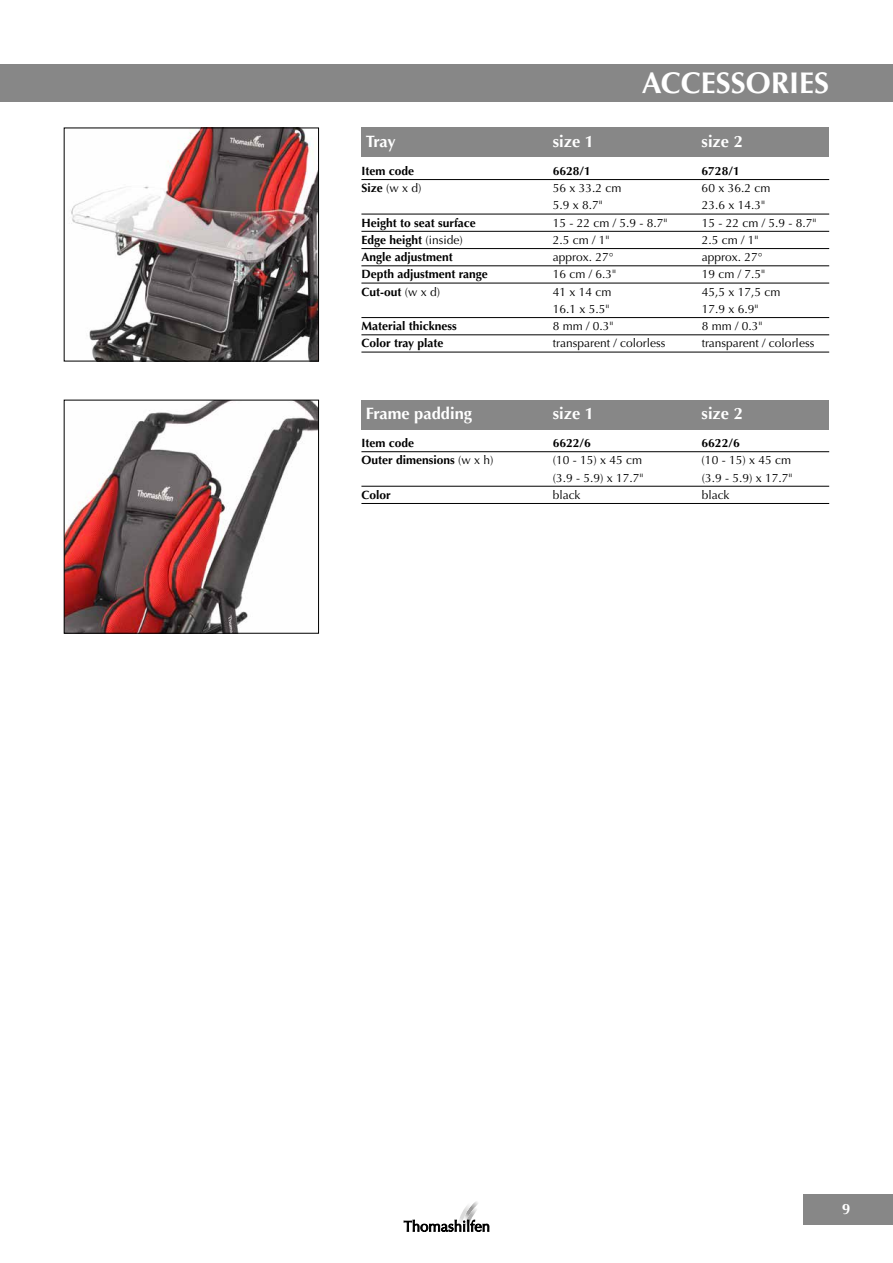
<style>
.page{position:relative;width:893px;height:1263px;background:#fff}
.page>*{position:absolute;margin:0;border:0;box-sizing:border-box;transform-origin:0 0}
.t1{font:700 30px "Optima";color:#fff}
.t2{font:700 16.5px "Optima";color:#fff}
.t3{font:700 15px "Optima";color:#fff}
.t4{font:12px "Optima";color:#000}
.t5{font:700 12px "Optima";color:#000}
.s1{font-weight:700}
.s2{font-weight:400}
</style>
<div class="page">
<div style="left:0;top:64px;width:893px;height:37px;background:#878787"></div>
<div style="left:804px;top:1194px;width:89px;height:31px;background:#878787"></div>
<svg style="left:404px;top:1201px;width:85px;height:30px"></svg>
<div style="left:361px;top:128px;width:468px;height:29px;background:#878787"></div>
<hr style="left:361px;top:179px;width:468px;height:1px;background:#000">
<hr style="left:361px;top:214px;width:468px;height:1px;background:#000">
<hr style="left:361px;top:231px;width:468px;height:1px;background:#000">
<hr style="left:361px;top:248px;width:468px;height:1px;background:#000">
<hr style="left:361px;top:265px;width:468px;height:1px;background:#000">
<hr style="left:361px;top:283px;width:468px;height:1px;background:#000">
<hr style="left:361px;top:317px;width:468px;height:1px;background:#000">
<hr style="left:361px;top:334px;width:468px;height:1px;background:#000">
<hr style="left:361px;top:352px;width:468px;height:1px;background:#000">
<img style="left:71px;top:130px;width:246px;height:229px">
<div style="left:64px;top:128px;width:255px;height:233px;border:1px solid #000"></div>
<div style="left:361px;top:400px;width:468px;height:29px;background:#878787"></div>
<img style="left:66px;top:402px;width:251px;height:230px">
<div style="left:64px;top:400px;width:255px;height:234px;border:1px solid #000"></div>
<hr style="left:361px;top:451px;width:468px;height:1px;background:#000">
<hr style="left:361px;top:486px;width:468px;height:1px;background:#000">
<hr style="left:361px;top:503px;width:468px;height:1px;background:#000">
<h1 class="t1" style="left:642px;top:65px;width:189px">ACCESSORIES</h1>
<h2 class="t2" style="left:366px;top:132px;width:31px">Tray</h2>
<h2 class="t2" style="left:553px;top:132px;width:43px">size 1</h2>
<h2 class="t2" style="left:702px;top:132px;width:43px">size 2</h2>
<p class="t5" style="left:361px;top:164px;width:54px">Item code</p>
<p class="t5" style="left:553px;top:164px;width:40px">6628/1</p>
<p class="t5" style="left:702px;top:164px;width:40px">6728/1</p>
<p class="t4" style="left:361px;top:181px;width:62px"><span class="s1">Size</span> (w x d)</p>
<p class="t4" style="left:553px;top:181px;width:70px">56 x 33.2 cm</p>
<p class="t4" style="left:702px;top:181px;width:70px">60 x 36.2 cm</p>
<p class="t4" style="left:553px;top:198px;width:52px">5.9 x 8.7"</p>
<p class="t4" style="left:702px;top:198px;width:65px">23.6 x 14.3"</p>
<p class="t5" style="left:361px;top:216px;width:116px">Height to seat surface</p>
<p class="t4" style="left:553px;top:216px;width:116px">15 - 22 cm / 5.9 - 8.7"</p>
<p class="t4" style="left:702px;top:216px;width:116px">15 - 22 cm / 5.9 - 8.7"</p>
<p class="t5" style="left:361px;top:233px;width:103px">Edge height <span class="s2">(inside)</span></p>
<p class="t4" style="left:553px;top:233px;width:58px">2.5 cm / 1"</p>
<p class="t4" style="left:702px;top:233px;width:58px">2.5 cm / 1"</p>
<p class="t5" style="left:361px;top:250px;width:93px">Angle adjustment</p>
<p class="t4" style="left:553px;top:250px;width:62px">approx. 27°</p>
<p class="t4" style="left:702px;top:250px;width:62px">approx. 27°</p>
<p class="t5" style="left:361px;top:267px;width:128px">Depth adjustment range</p>
<p class="t4" style="left:553px;top:267px;width:65px">16 cm / 6.3"</p>
<p class="t4" style="left:702px;top:267px;width:65px">19 cm / 7.5"</p>
<p class="t5" style="left:362px;top:285px;width:80px">Cut-out <span class="s2">(w x d)</span></p>
<p class="t4" style="left:553px;top:285px;width:60px">41 x 14 cm</p>
<p class="t4" style="left:702px;top:285px;width:80px">45,5 x 17,5 cm</p>
<p class="t4" style="left:553px;top:302px;width:58px">16.1 x 5.5"</p>
<p class="t4" style="left:702px;top:302px;width:58px">17.9 x 6.9"</p>
<p class="t5" style="left:362px;top:319px;width:97px">Material thickness</p>
<p class="t4" style="left:553px;top:319px;width:62px">8 mm / 0.3"</p>
<p class="t4" style="left:702px;top:319px;width:62px">8 mm / 0.3"</p>
<p class="t5" style="left:362px;top:336px;width:83px">Color tray plate</p>
<p class="t4" style="left:553px;top:336px;width:114px">transparent / colorless</p>
<p class="t4" style="left:702px;top:336px;width:114px">transparent / colorless</p>
<h2 class="t2" style="left:366px;top:404px;width:108px">Frame padding</h2>
<h2 class="t2" style="left:553px;top:404px;width:43px">size 1</h2>
<h2 class="t2" style="left:702px;top:404px;width:43px">size 2</h2>
<p class="t5" style="left:361px;top:436px;width:54px">Item code</p>
<p class="t5" style="left:553px;top:436px;width:40px">6622/6</p>
<p class="t5" style="left:702px;top:436px;width:40px">6622/6</p>
<p class="t5" style="left:361px;top:453px;width:134px">Outer dimensions <span class="s2">(w x h)</span></p>
<p class="t4" style="left:553px;top:453px;width:91px">(10 - 15) x 45 cm</p>
<p class="t4" style="left:702px;top:453px;width:91px">(10 - 15) x 45 cm</p>
<p class="t4" style="left:553px;top:470px;width:92px">(3.9 - 5.9) x 17.7"</p>
<p class="t4" style="left:702px;top:470px;width:92px">(3.9 - 5.9) x 17.7"</p>
<p class="t5" style="left:361px;top:488px;width:31px">Color</p>
<p class="t4" style="left:553px;top:488px;width:29px">black</p>
<p class="t4" style="left:702px;top:488px;width:29px">black</p>
<p class="t3" style="left:842px;top:1200px;width:10px">9</p>
</div>
